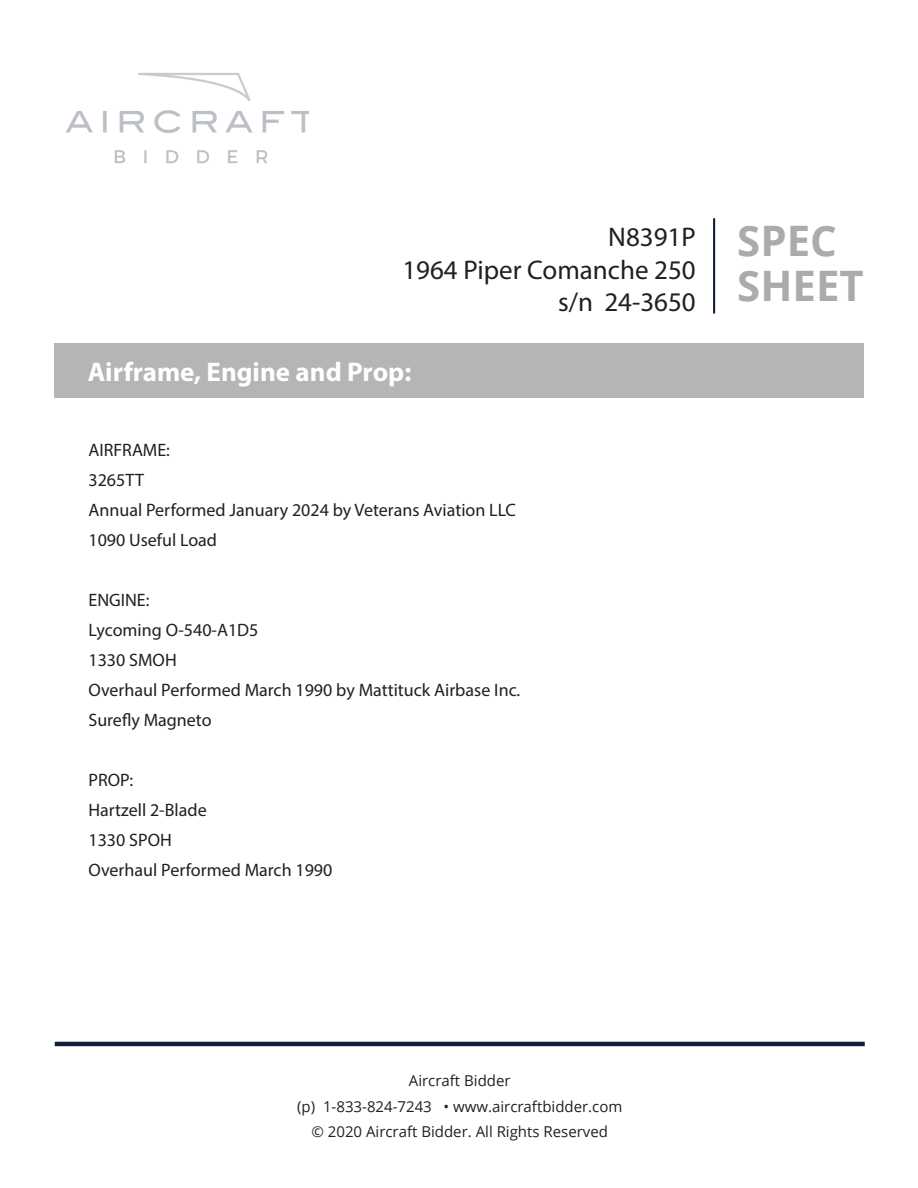
<style>
.page{position:relative;width:918px;height:1188px;background:#fff}
.page>*{position:absolute;margin:0;border:0;box-sizing:border-box;transform-origin:0 0}
.t1{font:700 42px/45.2px "Open Sans";color:#aaabab}
.t2{font:27px/32.4px "Myriad Pro";color:#231f20;text-align:right}
.t3{font:700 27px "Myriad Pro";color:#fff}
.t4{font:18px "Myriad Pro";color:#231f20}
.t5{font:15px/25.5px "Open Sans";color:#231f20;text-align:center}
</style>
<div class="page">
<div style="left:55px;top:344px;width:809px;height:54px;background:#b5b5b6"></div>
<img style="left:66px;top:73px;width:243px;height:91px">
<hr style="left:55px;top:1042px;width:810px;height:4px;background:#101f37">
<hr style="left:713px;top:218px;width:2px;height:96px;background:#101f37">
<h2 class="t2" style="left:402px;top:221px;width:295px">N8391P<br>1964 Piper Comanche 250 s/n 24-3650</h2>
<h1 class="t1" style="left:737px;top:217px;width:128px">SPEC<br>SHEET</h1>
<p class="t3" style="left:88px;top:354px;width:325px">Airframe, Engine and Prop:</p>
<p class="t4" style="left:88px;top:439px;width:83px">AIRFRAME:</p>
<p class="t4" style="left:88px;top:469px;width:57px">3265TT</p>
<p class="t4" style="left:88px;top:499px;width:429px">Annual Performed January 2024 by Veterans Aviation LLC</p>
<p class="t4" style="left:88px;top:529px;width:130px">1090 Useful Load</p>
<p class="t4" style="left:88px;top:589px;width:63px">ENGINE:</p>
<p class="t4" style="left:88px;top:619px;width:172px">Lycoming O-540-A1D5</p>
<p class="t4" style="left:88px;top:649px;width:90px">1330 SMOH</p>
<p class="t4" style="left:88px;top:679px;width:433px">Overhaul Performed March 1990 by Mattituck Airbase Inc.</p>
<p class="t4" style="left:88px;top:709px;width:125px">Surefly Magneto</p>
<p class="t4" style="left:88px;top:769px;width:46px">PROP:</p>
<p class="t4" style="left:88px;top:799px;width:120px">Hartzell 2-Blade</p>
<p class="t4" style="left:88px;top:829px;width:85px">1330 SPOH</p>
<p class="t4" style="left:88px;top:859px;width:245px">Overhaul Performed March 1990</p>
<p class="t5" style="left:297px;top:1068px;width:327px">Aircraft Bidder<br>(p) 1-833-824-7243 • www.aircraftbidder.com © 2020 Aircraft Bidder. All Rights Reserved</p>
</div>
